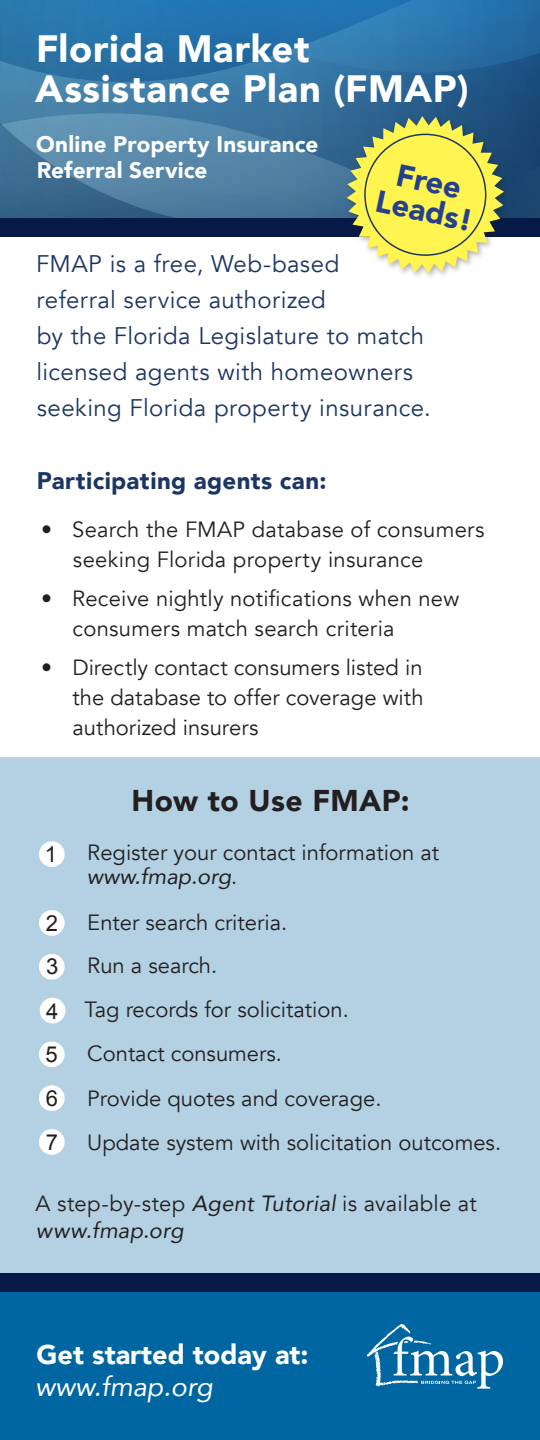
<style>
.page{position:relative;width:540px;height:1440px;background:#fff}
.page>*{position:absolute;margin:0;border:0;box-sizing:border-box;transform-origin:0 0}
.t1{font:900 38px/40px "Avenir";letter-spacing:.015em;color:#fff}
.t2{font:900 31px/29.8px "Avenir";color:#25408f;text-align:center}
.t3{font:900 30px "Avenir";letter-spacing:.015em;color:#231f20}
.t4{font:900 27px "Avenir";color:#fff}
.t5{font:italic 27px "Avenir";color:#fff}
.t6{font:24px/36px "Avenir";letter-spacing:.015em;color:#1c3664}
.t7{font:900 24px "Avenir";letter-spacing:.015em;color:#1c3664}
.t8{font:900 22.4px/26px "Avenir";letter-spacing:.01em;color:#fff}
.t9{font:22px/43.6px "Avenir";color:#231f20}
.t10{font:22px/43.8px "Arial";color:#231f20;text-align:justify}
.s1{font-style:italic}
</style>
<div class="page">
<div style="left:0;top:758px;width:540px;height:544px;background:#b3d1e3"></div>
<div style="left:0;top:1280px;width:540px;height:160px;background:#0066a1"></div>
<div style="left:0;top:1273px;width:540px;height:19px;background:#071946"></div>
<svg style="left:0;top:0;width:540px;height:218px;background:#3774a2"></svg>
<div style="left:0;top:218px;width:540px;height:19px;background:#071946"></div>
<div style="left:39px;top:841px;width:26px;height:26px;background:#fff;border-radius:50%"></div>
<div style="left:39px;top:910px;width:26px;height:26px;background:#fff;border-radius:50%"></div>
<div style="left:39px;top:954px;width:26px;height:26px;background:#fff;border-radius:50%"></div>
<div style="left:40px;top:998px;width:25px;height:25px;background:#fff;border-radius:50%"></div>
<div style="left:39px;top:1041px;width:26px;height:26px;background:#fff;border-radius:50%"></div>
<div style="left:39px;top:1085px;width:26px;height:26px;background:#fff;border-radius:50%"></div>
<div style="left:39px;top:1129px;width:26px;height:26px;background:#fff;border-radius:50%"></div>
<svg style="left:367px;top:1324px;width:136px;height:65px"></svg>
<div style="left:344px;top:113px;width:167px;height:167px;background:#231f20;opacity:.35"></div>
<svg style="left:347px;top:116px;width:157px;height:157px;background:#d0d16b"></svg>
<h1 class="t1" style="left:35px;top:28px;width:435px">Florida Market<br>Assistance Plan (FMAP)</h1>
<p class="t8" style="left:36px;top:130px;width:284px">Online Property Insurance<br>Referral Service</p>
<h2 class="t2" style="left:386px;top:156px;width:100px;rotate:12deg">Free<br>Leads!</h2>
<p class="t6" style="left:36px;top:246px;width:396px">FMAP is a free, Web-based<br>referral service authorized<br>by the Florida Legislature to match licensed agents with homeowners seeking Florida property insurance.</p>
<p class="t7" style="left:37px;top:461px;width:291px">Participating agents can:</p>
<p class="t9" style="left:73px;top:515px;width:413px;line-height:30px;text-indent:-32px">• Search the FMAP database of consumers seeking Florida property insurance</p>
<p class="t9" style="left:73px;top:584px;width:388px;line-height:30px;text-indent:-31px">• Receive nightly notifications when new consumers match search criteria</p>
<p class="t9" style="left:72px;top:653px;width:353px;line-height:30px;text-align:justify;text-indent:-31px">• Directly contact consumers listed in the database to offer coverage with authorized insurers</p>
<p class="t10" style="left:45px;top:833px;width:14px">1</p>
<p class="t10" style="left:46px;top:901px;width:14px">2<br>3<br>4<br>5<br>6<br>7</p>
<h3 class="t3" style="left:131px;top:775px;width:280px">How to Use FMAP:</h3>
<p class="t9" style="left:87px;top:840px;width:354px;line-height:24.4px">Register your contact information at <span class="s1">www.fmap.org</span>.</p>
<p class="t9" style="left:85px;top:901px;width:266px">Enter search criteria.<br>Run a search.<br>Tag records for solicitation.<br>Contact consumers.</p>
<p class="t9" style="left:87px;top:1077px;width:415px">Provide quotes and coverage.<br>Update system with solicitation outcomes.</p>
<p class="t9" style="left:36px;top:1191px;width:443px;line-height:26.4px">A step-by-step <span class="s1">Agent Tutorial</span> is available at <span class="s1">www.fmap.org</span></p>
<p class="t4" style="left:37px;top:1331px;width:274px">Get started today at:</p>
<p class="t5" style="left:35px;top:1370px;width:179px">www.fmap.org</p>
</div>
